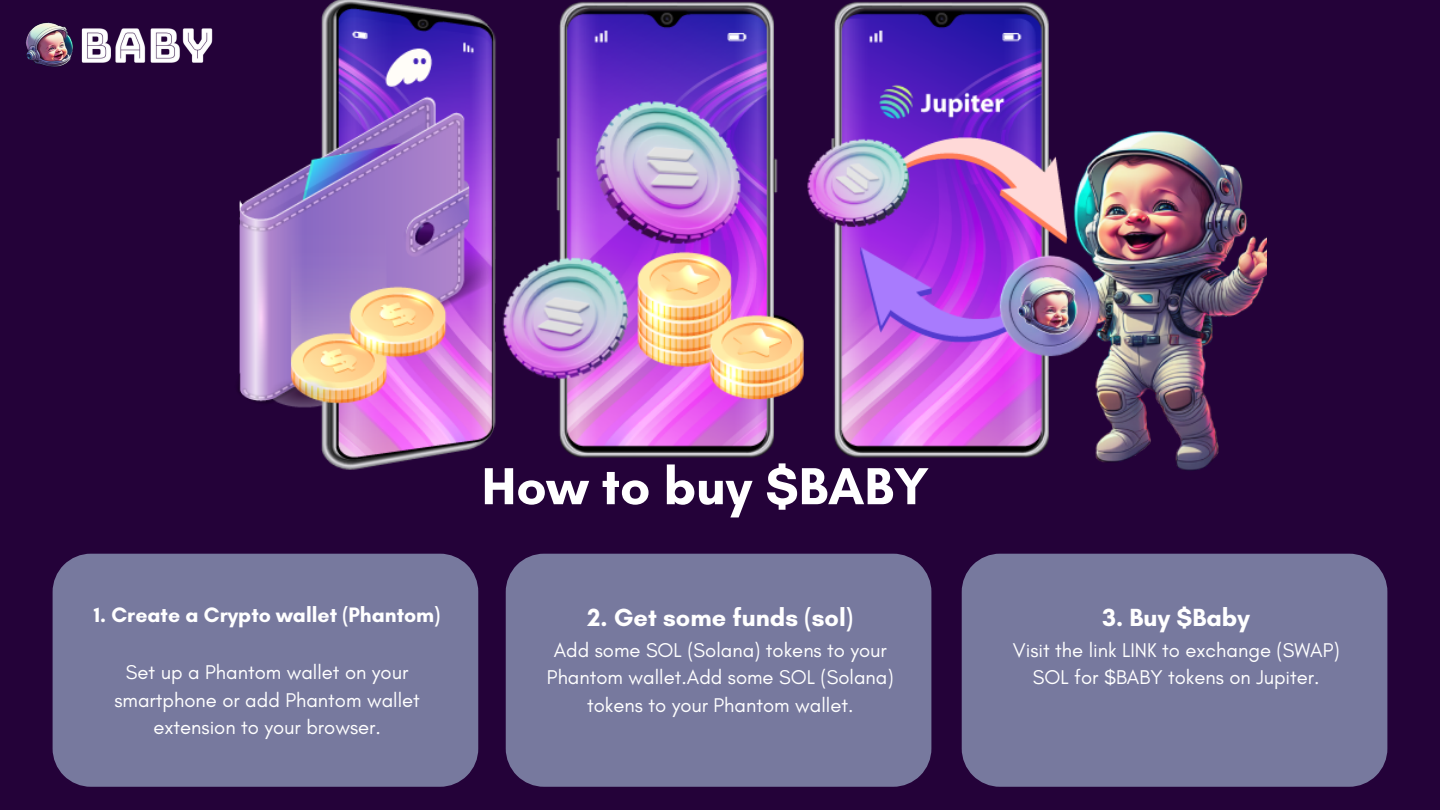
<style>
.page{position:relative;width:1440px;height:810px;background:#240239}
.page>*{position:absolute;margin:0;border:0;box-sizing:border-box;transform-origin:0 0}
.t1{font:700 53px "Glacial Indifference";color:#fff}
.t2{font:700 25.3px "Glacial Indifference";color:#fff}
.t3{font:700 21.3px "Glacial Indifference";color:#fff}
.t4{font:20.3px/27.8px "Glacial Indifference";color:#fff;text-align:center}
</style>
<div class="page">
<div style="left:53px;top:554px;width:425px;height:233px;background:#77799e"></div>
<div style="left:506px;top:554px;width:425px;height:233px;background:#77799e"></div>
<div style="left:962px;top:554px;width:425px;height:233px;background:#77799e"></div>
<img style="left:25px;top:22px;width:175px;height:45px">
<img style="left:200px;top:0;width:1066px;height:470px">
<h2 class="t3" style="left:94px;top:602px;width:348px">1. Create a Crypto wallet (Phantom)</h2>
<p class="t4" style="left:114px;top:658px;width:307px">Set up a Phantom wallet on your smartphone or add Phantom wallet extension to your browser.</p>
<h1 class="t1" style="left:482px;top:454px;width:449px">How to buy $BABY</h1>
<p class="t2" style="left:587px;top:602px;width:267px">2. Get some funds (sol)</p>
<p class="t4" style="left:547px;top:636px;width:348px">Add some SOL (Solana) tokens to your<br>Phantom wallet.Add some SOL (Solana) tokens to your Phantom wallet.</p>
<p class="t2" style="left:1103px;top:602px;width:149px">3. Buy $Baby</p>
<p class="t4" style="left:1013px;top:636px;width:328px">Visit the link LINK to exchange (SWAP)<br>SOL for $BABY tokens on Jupiter.</p>
</div>
